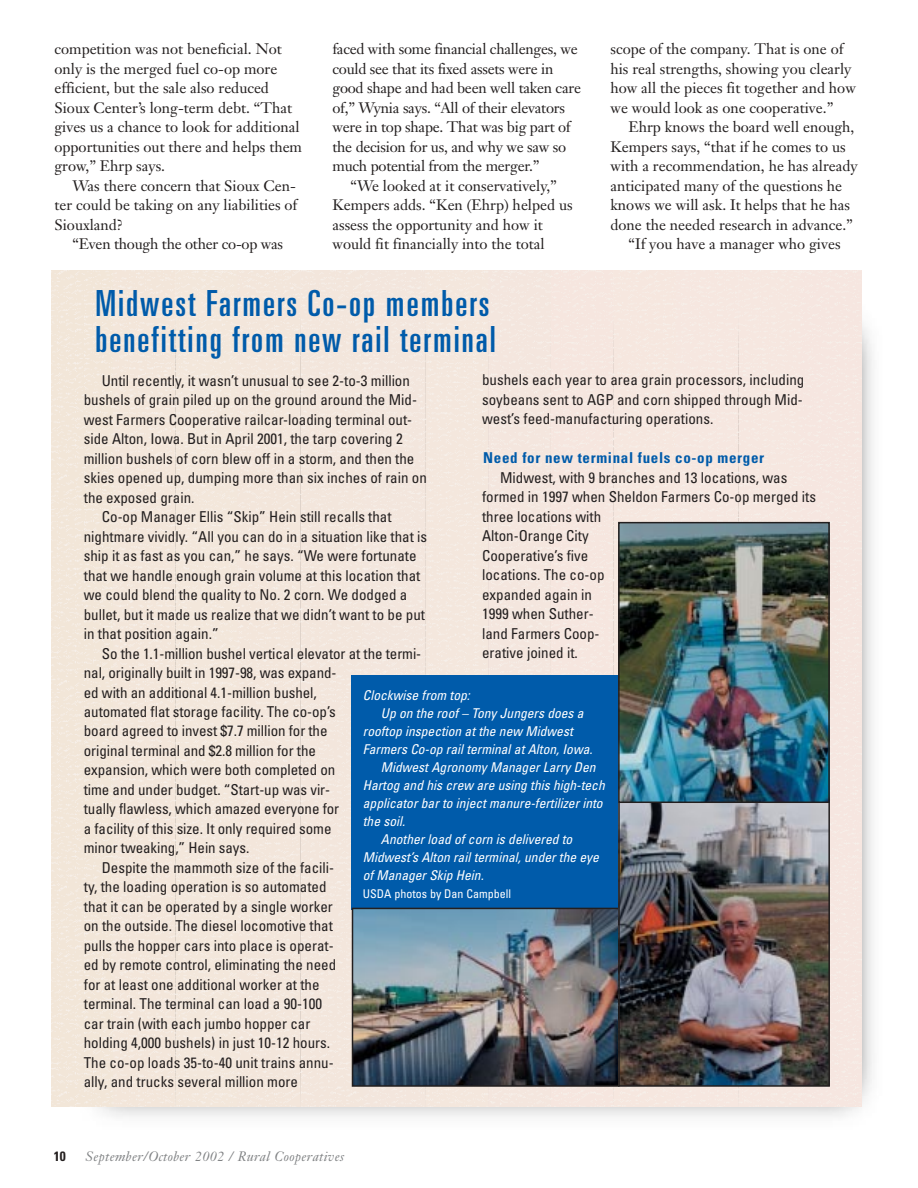
<style>
.page{position:relative;width:918px;height:1188px;background:#fff}
.page>*{position:absolute;margin:0;border:0;box-sizing:border-box;transform-origin:0 0}
.t1{font:ultra-condensed 36px/36px "Univers";letter-spacing:.055em;color:#005baa}
.t2{font:condensed 15px/19.5px "Univers";color:#231f1f;text-align:justify}
.t3{font:15px/19.5px "Janson Text";color:#231f1f}
.t4{font:700 condensed 15px "Univers";letter-spacing:.045em;color:#005baa}
.t5{font:italic condensed 13.5px "Univers";color:#fff}
.t6{font:italic 13.5px "Janson Text";letter-spacing:.025em;color:#808284}
.t7{font:700 condensed 13.5px "Univers";color:#231f1f}
.t8{font:condensed 12px "Univers";color:#fff}
</style>
<div class="page">
<div style="left:52px;top:271px;width:810px;height:836px;background:#f3e6dd"></div>
<div style="left:352px;top:675px;width:268px;height:234px;background:#005baa"></div>
<img style="left:355px;top:911px;width:262px;height:173px">
<div style="left:352px;top:908px;width:268px;height:179px;border:2px solid #231f1f"></div>
<img style="left:621px;top:525px;width:206px;height:559px">
<div style="left:618px;top:801px;width:212px;height:286px;border:2px solid #231f1f"></div>
<div style="left:618px;top:522px;width:212px;height:281px;border:2px solid #231f1f"></div>
<p class="t3" style="left:54px;top:41px;width:249px">competition was not beneficial. Not only is the merged fuel co-op more efficient, but the sale also reduced Sioux Center’s long-term debt. “That gives us a chance to look for additional opportunities out there and helps them grow,” Ehrp says.</p>
<p class="t3" style="left:54px;top:177px;width:244px;text-align:justify;text-indent:18px">Was there concern that Sioux Cen&shy;ter could be taking on any liabilities of Siouxland?</p>
<p class="t3" style="left:72px;top:236px;width:212px">“Even though the other co-op was</p>
<p class="t3" style="left:332px;top:41px;width:247px">faced with some financial challenges, we</p>
<p class="t3" style="left:332px;top:60px;width:222px">could see that its fixed assets were in</p>
<p class="t3" style="left:332px;top:80px;width:250px">good shape and had been well taken care</p>
<p class="t3" style="left:332px;top:99px;width:234px">of,” Wynia says. “All of their elevators</p>
<p class="t3" style="left:332px;top:119px;width:240px">were in top shape. That was big part of</p>
<p class="t3" style="left:332px;top:138px;width:235px">the decision for us, and why we saw so</p>
<p class="t3" style="left:332px;top:158px;width:209px">much potential from the merger.”</p>
<p class="t3" style="left:350px;top:177px;width:208px">“We looked at it conservatively,”</p>
<p class="t3" style="left:332px;top:197px;width:242px">Kempers adds. “Ken (Ehrp) helped us</p>
<p class="t3" style="left:332px;top:216px;width:212px">assess the opportunity and how it</p>
<p class="t3" style="left:332px;top:236px;width:214px">would fit financially into the total</p>
<h1 class="t1" style="left:96px;top:288px;width:402px">Midwest Farmers Co-op members benefitting from new rail terminal</h1>
<p class="t3" style="left:610px;top:41px;width:247px">scope of the company. That is one of his real strengths, showing you clearly how all the pieces fit together and how we would look as one cooperative.”</p>
<p class="t3" style="left:628px;top:119px;width:228px">Ehrp knows the board well enough,</p>
<p class="t3" style="left:610px;top:138px;width:237px">Kempers says, “that if he comes to us</p>
<p class="t3" style="left:610px;top:158px;width:249px">with a recommendation, he has already</p>
<p class="t3" style="left:610px;top:177px;width:233px">anticipated many of the questions he</p>
<p class="t3" style="left:610px;top:197px;width:241px">knows we will ask. It helps that he has</p>
<p class="t3" style="left:610px;top:216px;width:244px">done the needed research in advance.”</p>
<p class="t3" style="left:628px;top:236px;width:214px">“If you have a manager who gives</p>
<p class="t2" style="left:482px;top:372px;width:324px">bushels each year to area grain processors, including soybeans sent to AGP and corn shipped through Mid&shy;west’s feed-manufacturing operations.</p>
<p class="t4" style="left:483px;top:453px;width:282px">Need for new terminal fuels co-op merger</p>
<p class="t2" style="left:482px;top:469px;width:335px;text-align:left;text-indent:18px">Midwest, with 9 branches and 13 locations, was formed in 1997 when Sheldon Farmers Co-op merged its three locations with<br>Alton-Orange City<br>Cooperative’s five<br>locations. The co-op<br>expanded again in<br>1999 when Suther-<br>land Farmers Coop-<br>erative joined it.</p>
<p class="t2" style="left:102px;top:372px;width:310px">Until recently, it wasn’t unusual to see 2-to-3 million</p>
<p class="t2" style="left:84px;top:391px;width:335px">bushels of grain piled up on the ground around the Mid-</p>
<p class="t2" style="left:84px;top:411px;width:330px">west Farmers Cooperative railcar-loading terminal out-</p>
<p class="t2" style="left:84px;top:430px;width:320px">side Alton, Iowa. But in April 2001, the tarp covering 2</p>
<p class="t2" style="left:84px;top:450px;width:332px">million bushels of corn blew off in a storm, and then the</p>
<p class="t2" style="left:84px;top:469px;width:345px">skies opened up, dumping more than six inches of rain on</p>
<p class="t2" style="left:84px;top:489px;width:112px">the exposed grain.</p>
<p class="t2" style="left:102px;top:508px;width:291px">Co-op Manager Ellis “Skip” Hein still recalls that</p>
<p class="t2" style="left:84px;top:528px;width:345px">nightmare vividly. “All you can do in a situation like that is</p>
<p class="t2" style="left:84px;top:547px;width:334px">ship it as fast as you can,” he says. “We were fortunate</p>
<p class="t2" style="left:84px;top:567px;width:338px">that we handle enough grain volume at this location that</p>
<p class="t2" style="left:84px;top:586px;width:325px">we could blend the quality to No. 2 corn. We dodged a</p>
<p class="t2" style="left:84px;top:606px;width:343px">bullet, but it made us realize that we didn’t want to be put</p>
<p class="t2" style="left:84px;top:625px;width:136px">in that position again.”</p>
<p class="t2" style="left:102px;top:645px;width:321px">So the 1.1-million bushel vertical elevator at the termi-</p>
<p class="t2" style="left:84px;top:664px;width:254px">nal, originally built in 1997-98, was expand-</p>
<p class="t2" style="left:84px;top:684px;width:235px">ed with an additional 4.1-million bushel,</p>
<p class="t2" style="left:84px;top:703px;width:254px">automated flat storage facility. The co-op’s</p>
<p class="t2" style="left:84px;top:723px;width:245px">board agreed to invest $7.7 million for the</p>
<p class="t2" style="left:84px;top:742px;width:234px">original terminal and $2.8 million for the</p>
<p class="t2" style="left:84px;top:762px;width:253px">expansion, which were both completed on</p>
<p class="t2" style="left:84px;top:781px;width:248px">time and under budget. “Start-up was vir-</p>
<p class="t2" style="left:84px;top:801px;width:257px">tually flawless, which amazed everyone for</p>
<p class="t2" style="left:84px;top:820px;width:249px">a facility of this size. It only required some</p>
<p class="t2" style="left:84px;top:840px;width:167px">minor tweaking,” Hein says.</p>
<p class="t2" style="left:102px;top:859px;width:234px">Despite the mammoth size of the facili-</p>
<p class="t2" style="left:84px;top:879px;width:244px">ty, the loading operation is so automated</p>
<p class="t2" style="left:84px;top:898px;width:251px">that it can be operated by a single worker</p>
<p class="t2" style="left:84px;top:918px;width:251px">on the outside. The diesel locomotive that</p>
<p class="t2" style="left:84px;top:937px;width:251px">pulls the hopper cars into place is operat-</p>
<p class="t2" style="left:84px;top:957px;width:254px">ed by remote control, eliminating the need</p>
<p class="t2" style="left:84px;top:976px;width:237px">for at least one additional worker at the</p>
<p class="t2" style="left:84px;top:996px;width:240px">terminal. The terminal can load a 90-100</p>
<p class="t2" style="left:84px;top:1015px;width:228px">car train (with each jumbo hopper car</p>
<p class="t2" style="left:84px;top:1035px;width:248px">holding 4,000 bushels) in just 10-12 hours.</p>
<p class="t2" style="left:84px;top:1054px;width:251px">The co-op loads 35-to-40 unit trains annu-</p>
<p class="t2" style="left:84px;top:1074px;width:216px">ally, and trucks several million more</p>
<p class="t5" style="left:363px;top:690px;width:109px">Clockwise from top:</p>
<p class="t5" style="left:381px;top:708px;width:204px">Up on the roof – Tony Jungers does a</p>
<p class="t5" style="left:363px;top:726px;width:211px">rooftop inspection at the new Midwest</p>
<p class="t5" style="left:363px;top:744px;width:231px">Farmers Co-op rail terminal at Alton, Iowa.</p>
<p class="t5" style="left:381px;top:762px;width:216px">Midwest Agronomy Manager Larry Den</p>
<p class="t5" style="left:363px;top:780px;width:243px">Hartog and his crew are using this high-tech</p>
<p class="t5" style="left:363px;top:798px;width:241px">applicator bar to inject manure-fertilizer into</p>
<p class="t5" style="left:363px;top:816px;width:44px">the soil.</p>
<p class="t5" style="left:381px;top:834px;width:193px">Another load of corn is delivered to</p>
<p class="t5" style="left:363px;top:852px;width:238px">Midwest’s Alton rail terminal, under the eye</p>
<p class="t5" style="left:363px;top:870px;width:122px">of Manager Skip Hein.</p>
<p class="t8" style="left:363px;top:889px;width:150px">USDA photos by Dan Campbell</p>
<p class="t7" style="left:54px;top:1151px;width:13px">10</p>
<p class="t6" style="left:86px;top:1151px;width:260px">September/October 2002 / Rural Cooperatives</p>
</div>
